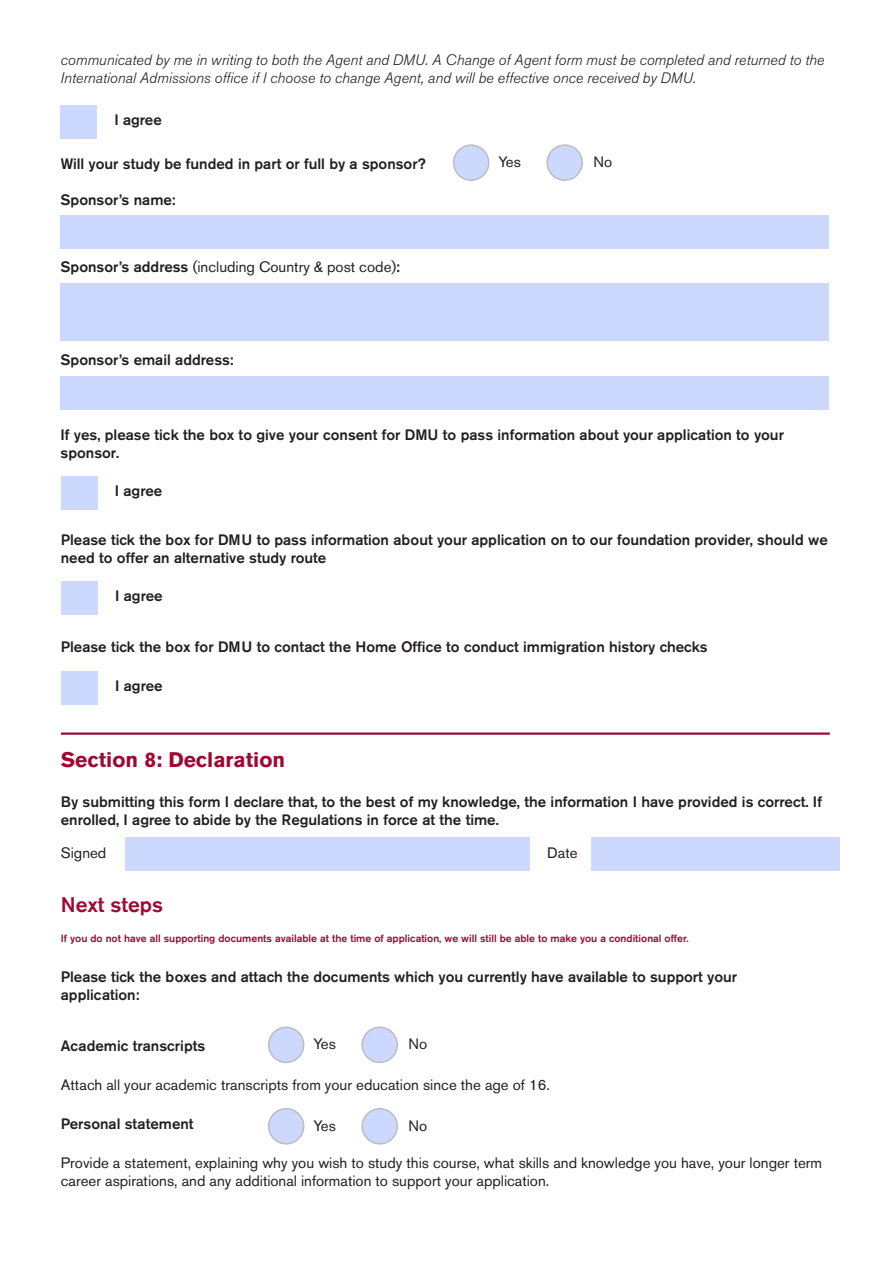
<style>
.page{position:relative;width:893px;height:1263px;background:#fff}
.page>*{position:absolute;margin:0;border:0;box-sizing:border-box;transform-origin:0 0}
.t1{font:700 21px "Akzidenz Grotesk Pro";color:#9e0832}
.t2{font:500 21px "Akzidenz Grotesk Pro";color:#9e0832}
.t3{font:500 15px/18px "Akzidenz Grotesk Pro";color:#231f20}
.t4{font:15px/18px "Akzidenz Grotesk Pro";color:#231f20}
.t5{font:italic 300 15px "Akzidenz Grotesk Pro";color:#231f20}
.t6{font:500 10.5px "Akzidenz Grotesk Pro";color:#9e0832}
.s1{font-weight:500}
</style>
<div class="page">
<div style="left:61px;top:216px;width:768px;height:33px;background:#ccd8fd"></div>
<div style="left:61px;top:283px;width:768px;height:58px;background:#ccd8fd"></div>
<div style="left:61px;top:377px;width:768px;height:33px;background:#ccd8fd"></div>
<div style="left:61px;top:105px;width:36px;height:33px;background:#ccd8fd"></div>
<hr style="left:61px;top:732px;width:769px;height:3px;background:#9e0832">
<div style="left:125px;top:837px;width:405px;height:34px;background:#ccd8fd"></div>
<div style="left:591px;top:837px;width:249px;height:33px;background:#ccd8fd"></div>
<div style="left:454px;top:145px;width:35px;height:35px;background:#ccd8fd;border-radius:50%"></div>
<div style="left:453px;top:144px;width:36px;height:37px;border:2px solid #bcbdc0;border-radius:50%"></div>
<div style="left:547px;top:145px;width:35px;height:35px;background:#ccd8fd;border-radius:50%"></div>
<div style="left:546px;top:144px;width:37px;height:37px;border:2px solid #bcbdc0;border-radius:50%"></div>
<div style="left:61px;top:477px;width:37px;height:33px;background:#ccd8fd"></div>
<div style="left:61px;top:581px;width:37px;height:33px;background:#ccd8fd"></div>
<div style="left:61px;top:672px;width:37px;height:33px;background:#ccd8fd"></div>
<div style="left:269px;top:1027px;width:35px;height:35px;background:#ccd8fd;border-radius:50%"></div>
<div style="left:268px;top:1026px;width:36px;height:37px;border:2px solid #bcbdc0;border-radius:50%"></div>
<div style="left:362px;top:1027px;width:35px;height:35px;background:#ccd8fd;border-radius:50%"></div>
<div style="left:361px;top:1026px;width:37px;height:37px;border:2px solid #bcbdc0;border-radius:50%"></div>
<div style="left:269px;top:1109px;width:35px;height:35px;background:#ccd8fd;border-radius:50%"></div>
<div style="left:268px;top:1108px;width:36px;height:36px;border:2px solid #bcbdc0;border-radius:50%"></div>
<div style="left:362px;top:1109px;width:35px;height:35px;background:#ccd8fd;border-radius:50%"></div>
<div style="left:361px;top:1108px;width:37px;height:36px;border:2px solid #bcbdc0;border-radius:50%"></div>
<p class="t5" style="left:61px;top:50px;width:765px">communicated by me in writing to both the Agent and DMU. A Change of Agent form must be completed and returned to the</p>
<p class="t5" style="left:61px;top:68px;width:637px">International Admissions office if I choose to change Agent, and will be effective once received by DMU.</p>
<p class="t3" style="left:114px;top:110px;width:49px">I agree</p>
<p class="t3" style="left:61px;top:155px;width:367px">Will your study be funded in part or full by a sponsor?</p>
<p class="t3" style="left:61px;top:190px;width:117px">Sponsor’s name:</p>
<p class="t4" style="left:61px;top:258px;width:341px"><span class="s1">Sponsor’s address</span> (including Country &amp; post code)<span class="s1">:</span></p>
<p class="t3" style="left:61px;top:351px;width:175px">Sponsor’s email address:</p>
<p class="t4" style="left:498px;top:153px;width:24px">Yes</p>
<p class="t4" style="left:594px;top:153px;width:20px">No</p>
<p class="t3" style="left:61px;top:426px;width:725px;line-height:17.4px">If yes, please tick the box to give your consent for DMU to pass information about your application to your sponsor.</p>
<p class="t3" style="left:115px;top:482px;width:49px">I agree</p>
<p class="t3" style="left:61px;top:530px;width:768px">Please tick the box for DMU to pass information about your application on to our foundation provider, should we need to offer an alternative study route</p>
<p class="t3" style="left:115px;top:586px;width:49px">I agree</p>
<p class="t3" style="left:61px;top:638px;width:648px">Please tick the box for DMU to contact the Home Office to conduct immigration history checks</p>
<p class="t3" style="left:115px;top:677px;width:49px">I agree</p>
<p class="t1" style="left:61px;top:746px;width:226px">Section 8: Declaration</p>
<p class="t3" style="left:61px;top:792px;width:763px">By submitting this form I declare that, to the best of my knowledge, the information I have provided is correct. If enrolled, I agree to abide by the Regulations in force at the time.</p>
<p class="t4" style="left:61px;top:844px;width:47px">Signed</p>
<p class="t4" style="left:547px;top:844px;width:32px">Date</p>
<p class="t2" style="left:61px;top:891px;width:104px">Next steps</p>
<p class="t6" style="left:61px;top:931px;width:629px">If you do not have all supporting documents available at the time of application, we will still be able to make you a conditional offer.</p>
<p class="t3" style="left:61px;top:967px;width:678px">Please tick the boxes and attach the documents which you currently have available to support your</p>
<p class="t3" style="left:61px;top:985px;width:80px">application:</p>
<p class="t3" style="left:61px;top:1037px;width:146px">Academic transcripts</p>
<p class="t4" style="left:61px;top:1076px;width:491px">Attach all your academic transcripts from your education since the age of 16.</p>
<p class="t3" style="left:61px;top:1115px;width:134px">Personal statement</p>
<p class="t4" style="left:61px;top:1154px;width:763px">Provide a statement, explaining why you wish to study this course, what skills and knowledge you have, your longer term career aspirations, and any additional information to support your application.</p>
<p class="t4" style="left:313px;top:1035px;width:24px">Yes</p>
<p class="t4" style="left:409px;top:1035px;width:20px">No</p>
<p class="t4" style="left:313px;top:1116px;width:24px">Yes</p>
<p class="t4" style="left:409px;top:1116px;width:20px">No</p>
</div>
